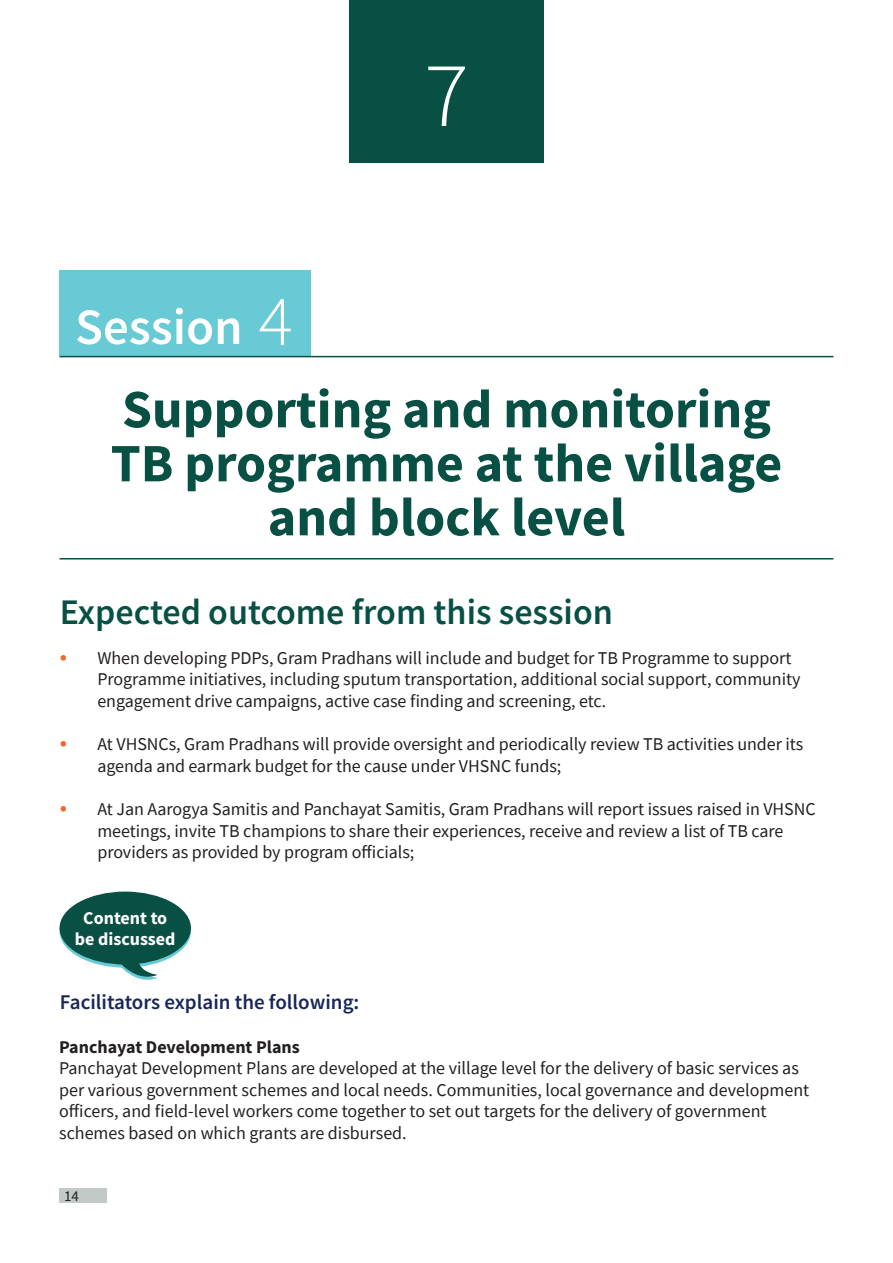
<style>
.page{position:relative;width:893px;height:1263px;background:#fff}
.page>*{position:absolute;margin:0;border:0;box-sizing:border-box;transform-origin:0 0}
.t1{font:300 93px "Source Sans Pro";color:#fff}
.t2{font:700 54px/54px "Source Sans Pro";color:#095044;text-align:center}
.t3{font:600 51px "Source Sans Pro";color:#fff}
.t4{font:600 36px "Source Sans Pro";color:#095044}
.t5{font:600 21px "Source Sans Pro";color:#182757}
.t6{font:18px/21.6px "Source Sans Pro";letter-spacing:-.005em;color:#231f20}
.t7{font:700 18px "Source Sans Pro";color:#231f20}
.t8{font:700 18px/21px "Source Sans Pro";color:#fff;text-align:center}
.t9{font:15px "Source Sans Pro";color:#231f20}
.s1{font-weight:300;font-size:72px}
.s2{font-size:24px;color:#f26628}
</style>
<div class="page">
<div style="left:59px;top:1188px;width:48px;height:15px;background:#c1cac6"></div>
<div style="left:60px;top:270px;width:251px;height:86px;background:#67cad5"></div>
<hr style="left:60px;top:558px;width:773px;height:1px;background:#095044">
<hr style="left:60px;top:356px;width:773px;height:1px;background:#095044">
<div style="left:349px;top:0;width:195px;height:162px;background:#095044"></div>
<svg style="left:60px;top:895px;width:131px;height:73px"></svg>
<div style="left:60px;top:891px;width:131px;height:73px;background:#095044;border-radius:50%"></div>
<svg style="left:118px;top:959px;width:40px;height:21px"></svg>
<h3 class="t3" style="left:75px;top:293px;width:219px">Session <span class="s1">4</span></h3>
<h1 class="t1" style="left:424px;top:38px;width:46px">7</h1>
<h2 class="t2" style="left:111px;top:382px;width:673px">Supporting and monitoring<br>TB programme at the village and block level</h2>
<h3 class="t4" style="left:60px;top:588px;width:555px">Expected outcome from this session</h3>
<p class="t6" style="left:97px;top:647px;width:705px;text-indent:-37px"><span class="s2">•</span> When developing PDPs, Gram Pradhans will include and budget for TB Programme to support<br>Programme initiatives, including sputum transportation, additional social support, community engagement drive campaigns, active case finding and screening, etc.</p>
<p class="t6" style="left:97px;top:733px;width:707px;text-indent:-37px"><span class="s2">•</span> At VHSNCs, Gram Pradhans will provide oversight and periodically review TB activities under its agenda and earmark budget for the cause under VHSNC funds;</p>
<p class="t6" style="left:97px;top:798px;width:720px;text-indent:-37px"><span class="s2">•</span> At Jan Aarogya Samitis and Panchayat Samitis, Gram Pradhans will report issues raised in VHSNC meetings, invite TB champions to share their experiences, receive and review a list of TB care providers as provided by program officials;</p>
<p class="t8" style="left:75px;top:907px;width:102px">Content to be discussed</p>
<p class="t5" style="left:60px;top:988px;width:301px">Facilitators explain the following:</p>
<p class="t7" style="left:59px;top:1034px;width:242px">Panchayat Development Plans</p>
<p class="t6" style="left:59px;top:1057px;width:752px">Panchayat Development Plans are developed at the village level for the delivery of basic services as per various government schemes and local needs. Communities, local governance and development officers, and field-level workers come together to set out targets for the delivery of government schemes based on which grants are disbursed.</p>
<p class="t9" style="left:64px;top:1187px;width:16px">14</p>
</div>
